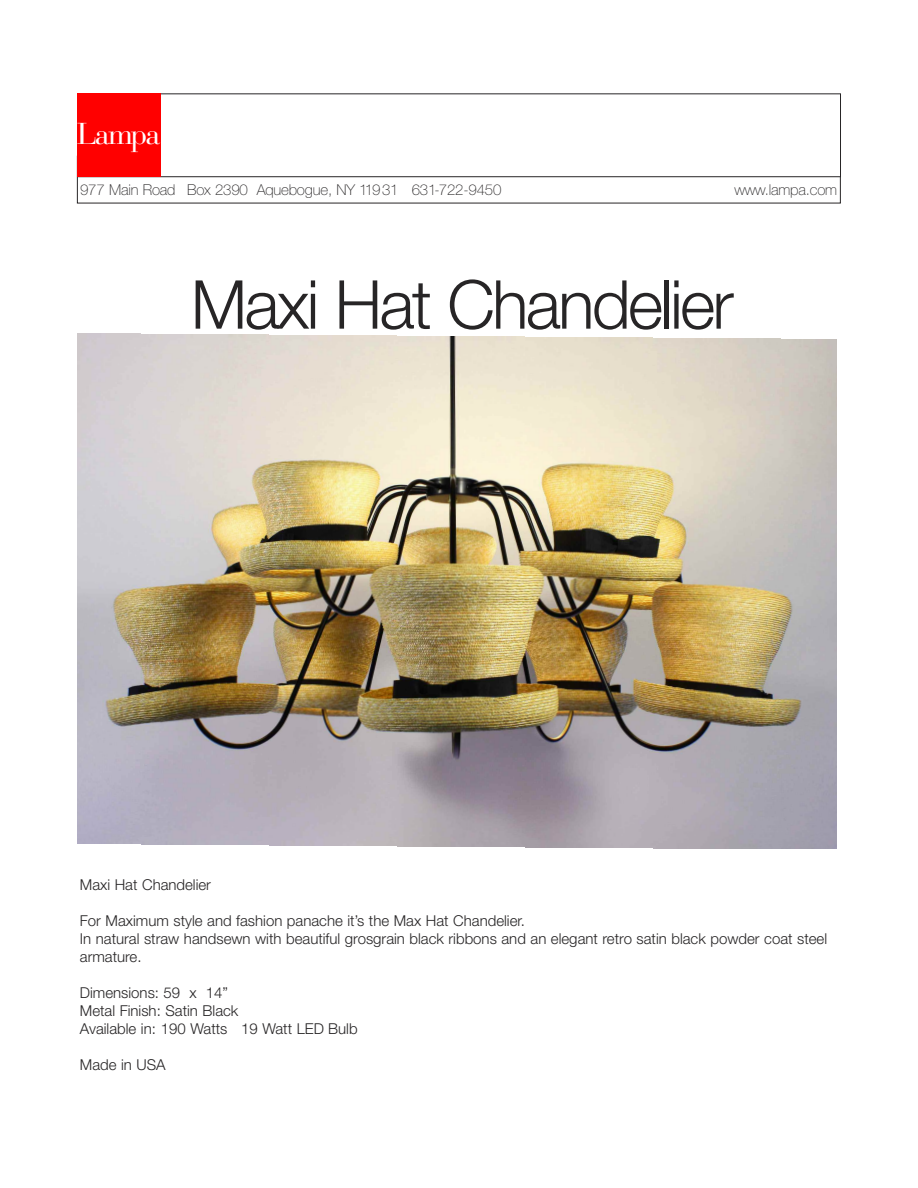
<style>
.page{position:relative;width:918px;height:1188px;background:#fff}
.page>*{position:absolute;margin:0;border:0;box-sizing:border-box;transform-origin:0 0}
.t1{font:300 67.5px "Helvetica Neue";letter-spacing:-.04em;color:#272526}
.t2{font:30px "Bauer Bodoni";letter-spacing:-.07em;color:#fff}
.t3{font:300 15px/18px "Helvetica Neue";color:#272526}
.t4{font:100 15px "Helvetica Neue";letter-spacing:-.01em;color:#272526}
</style>
<div class="page">
<div style="left:78px;top:94px;width:763px;height:83px;border:1px solid #272526"></div>
<div style="left:77px;top:94px;width:83px;height:83px;background:#f00"></div>
<img style="left:78px;top:333px;width:759px;height:516px">
<h2 class="t2" style="left:77px;top:123px;width:85px">Lampa</h2>
<p class="t4" style="left:80px;top:184px;width:423px">977 Main Road Box 2390 Aquebogue, NY 11931 631-722-9450</p>
<p class="t4" style="left:734px;top:184px;width:104px">www.lampa.com</p>
<h1 class="t1" style="left:191px;top:280px;width:544px">Maxi Hat Chandelier</h1>
<p class="t3" style="left:80px;top:877px;width:133px">Maxi Hat Chandelier</p>
<p class="t3" style="left:80px;top:913px;width:749px">For Maximum style and fashion panache it’s the Max Hat Chandelier.<br>In natural straw handsewn with beautiful grosgrain black ribbons and an elegant retro satin black powder coat steel armature.</p>
<p class="t3" style="left:80px;top:985px;width:279px">Dimensions: 59 x 14”<br>Metal Finish: Satin Black<br>Available in: 190 Watts 19 Watt LED Bulb</p>
<p class="t3" style="left:80px;top:1057px;width:87px">Made in USA</p>
</div>
